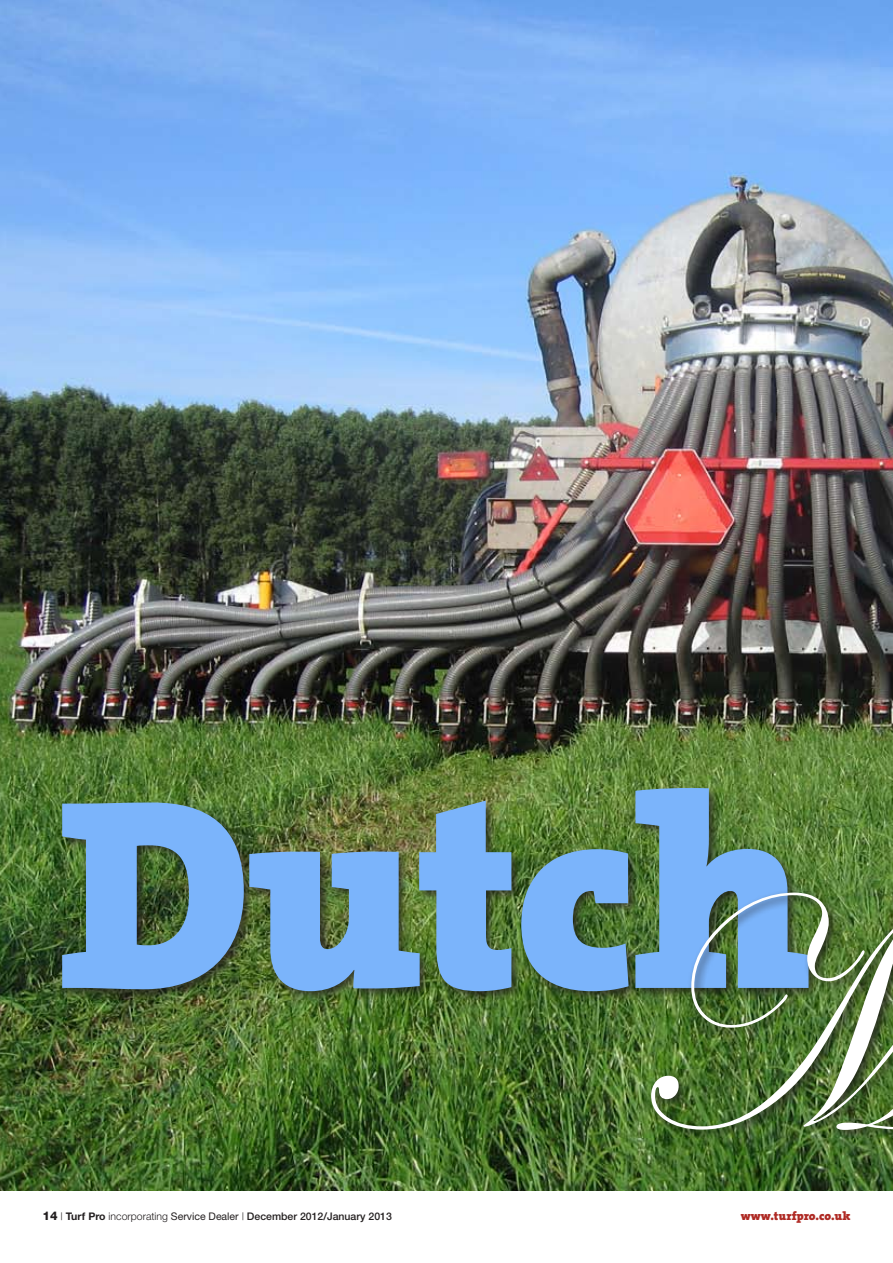
<style>
.page{position:relative;width:893px;height:1263px;background:#fff}
.page>*{position:absolute;margin:0;border:0;box-sizing:border-box;transform-origin:0 0}
.t1{font:900 273.15px "The Serif";letter-spacing:-.02em;color:#7bb4fb}
.t2{font:900 12px "The Serif";color:#af2a24}
.t3{font:500 10.5px "Helvetica Neue";color:#231f20}
.s1{font-family:"Edwardian Script ITC";font-weight:400;font-size:331.95px;color:#fff}
.s2{font-weight:800;font-size:12px}
.s3{font-weight:300}
.s4{font-weight:700}
.s5{font-weight:400}
</style>
<div class="page">
<img style="left:0;top:0;width:893px;height:1191px">
<div style="left:59px;top:784px;width:762px;height:220px;background:#231f20;opacity:.75"></div>
<div style="left:647px;top:889px;width:246px;height:253px;background:#231f20;opacity:.75"></div>
<h1 class="t1" style="left:58px;top:664px;width:1065px">Dutch<span class="s1">M</span></h1>
<p class="t3" style="left:43px;top:1210px;width:351px"><span class="s2">14</span> <span class="s3">|</span> <span class="s4">Turf Pro</span> <span class="s3">incorporating</span> <span class="s5">Service Dealer</span> <span class="s3">|</span> December 2012/January 2013</p>
<p class="t2" style="left:741px;top:1205px;width:111px">www.turfpro.co.uk</p>
</div>
